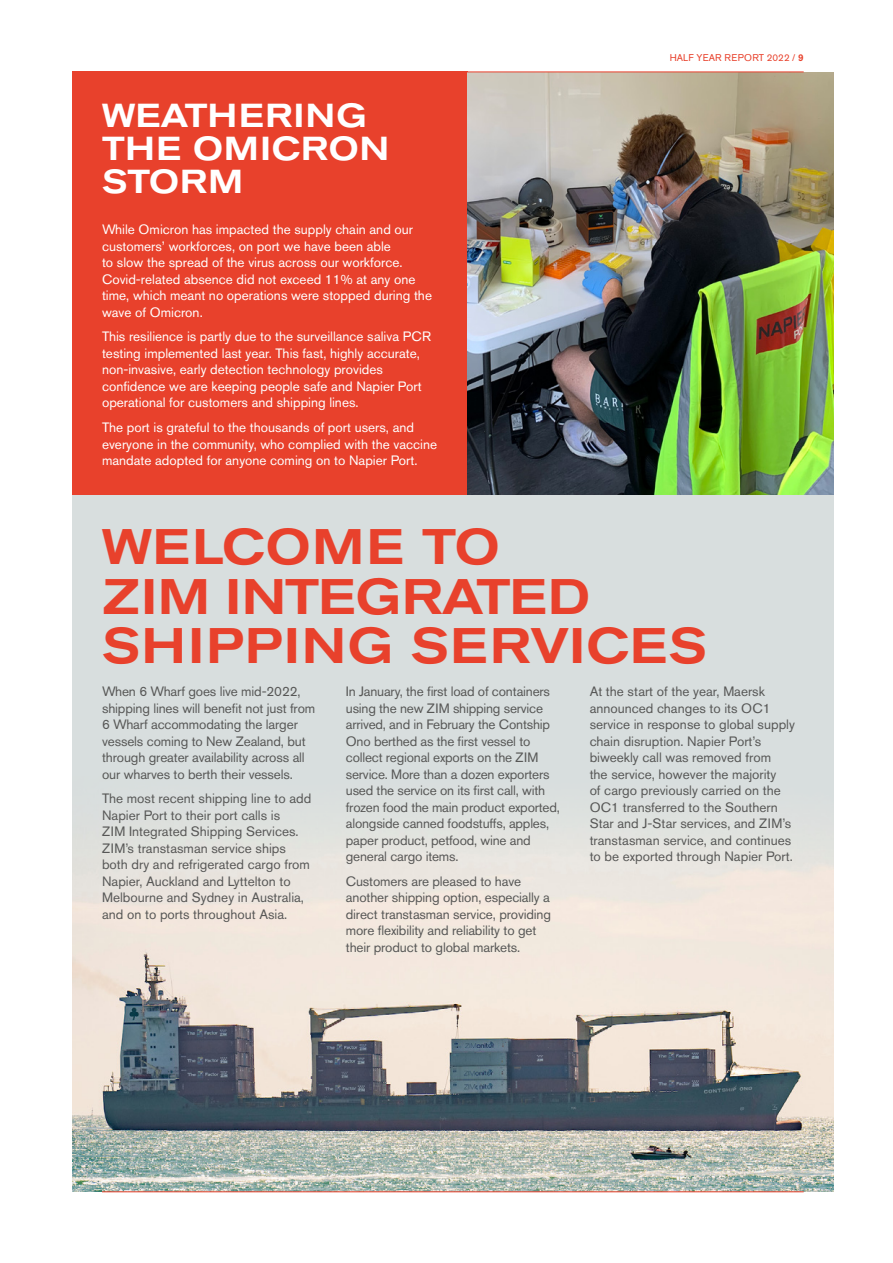
<style>
.page{position:relative;width:893px;height:1263px;background:#fff}
.page>*{position:absolute;margin:0;border:0;box-sizing:border-box;transform-origin:0 0}
.t1{font:500 expanded 49.5px/49.5px "Akzidenz Grotesk Pro";letter-spacing:.025em;color:#e8412c;scale:.95 1}
.t2{font:500 expanded 33px/33px "Akzidenz Grotesk Pro";letter-spacing:.03em;color:#fff;scale:.95 1}
.t3{font:13.5px/16.5px "Akzidenz Grotesk Pro";letter-spacing:-.01em;color:#575756}
.t4{font:13.5px/16.5px "Akzidenz Grotesk Pro";color:#fff}
.t5{font:9.75px "Akzidenz Grotesk Pro";letter-spacing:.01em;color:#e8412c}
.s1{font-weight:500}
</style>
<div class="page">
<div style="left:72px;top:72px;width:396px;height:423px;background:#e8412c"></div>
<div style="left:72px;top:495px;width:761px;height:696px;background:#d8dede"></div>
<img style="left:72px;top:831px;width:761px;height:360px">
<img style="left:468px;top:72px;width:365px;height:423px">
<hr style="left:102px;top:72px;width:702px;height:1px;background:#e8412c">
<hr style="left:102px;top:1191px;width:702px;height:1px;background:#e8412c">
<h2 class="t2" style="left:102px;top:98px;width:304px">WEATHERING<br>THE OMICRON<br>STORM</h2>
<p class="t4" style="left:102px;top:221px;width:331px">While Omicron has impacted the supply chain and our customers’ workforces, on port we have been able<br>to slow the spread of the virus across our workforce.<br>Covid-related absence did not exceed 11% at any one time, which meant no operations were stopped during the wave of Omicron.</p>
<p class="t4" style="left:102px;top:328px;width:330px">This resilience is partly due to the surveillance saliva PCR testing implemented last year. This fast, highly accurate, non-invasive, early detection technology provides confidence we are keeping people safe and Napier Port operational for customers and shipping lines.</p>
<p class="t4" style="left:102px;top:419px;width:337px">The port is grateful to the thousands of port users, and everyone in the community, who complied with the vaccine mandate adopted for anyone coming on to Napier Port.</p>
<p class="t5" style="left:670px;top:51px;width:135px">HALF YEAR REPORT 2022 / <span class="s1">9</span></p>
<h1 class="t1" style="left:102px;top:521px;width:638px">WELCOME TO<br>ZIM INTEGRATED<br>SHIPPING SERVICES</h1>
<p class="t3" style="left:102px;top:683px;width:215px">When 6 Wharf goes live mid-2022, shipping lines will benefit not just from 6 Wharf accommodating the larger vessels coming to New Zealand, but through greater availability across all our wharves to berth their vessels.</p>
<p class="t3" style="left:102px;top:790px;width:211px">The most recent shipping line to add Napier Port to their port calls is<br>ZIM Integrated Shipping Services.<br>ZIM’s transtasman service ships both dry and refrigerated cargo from Napier, Auckland and Lyttelton to Melbourne and Sydney in Australia, and on to ports throughout Asia.</p>
<p class="t3" style="left:590px;top:683px;width:207px">At the start of the year, Maersk announced changes to its OC1 service in response to global supply chain disruption. Napier Port’s biweekly call was removed from<br>the service, however the majority<br>of cargo previously carried on the OC1 transferred to the Southern Star and J-Star services, and ZIM’s transtasman service, and continues to be exported through Napier Port.</p>
<p class="t3" style="left:346px;top:683px;width:216px">In January, the first load of containers using the new ZIM shipping service arrived, and in February the Contship Ono berthed as the first vessel to collect regional exports on the ZIM service. More than a dozen exporters used the service on its first call, with frozen food the main product exported, alongside canned foodstuffs, apples, paper product, petfood, wine and general cargo items.</p>
<p class="t3" style="left:346px;top:873px;width:207px">Customers are pleased to have another shipping option, especially a direct transtasman service, providing more flexibility and reliability to get their product to global markets.</p>
</div>
